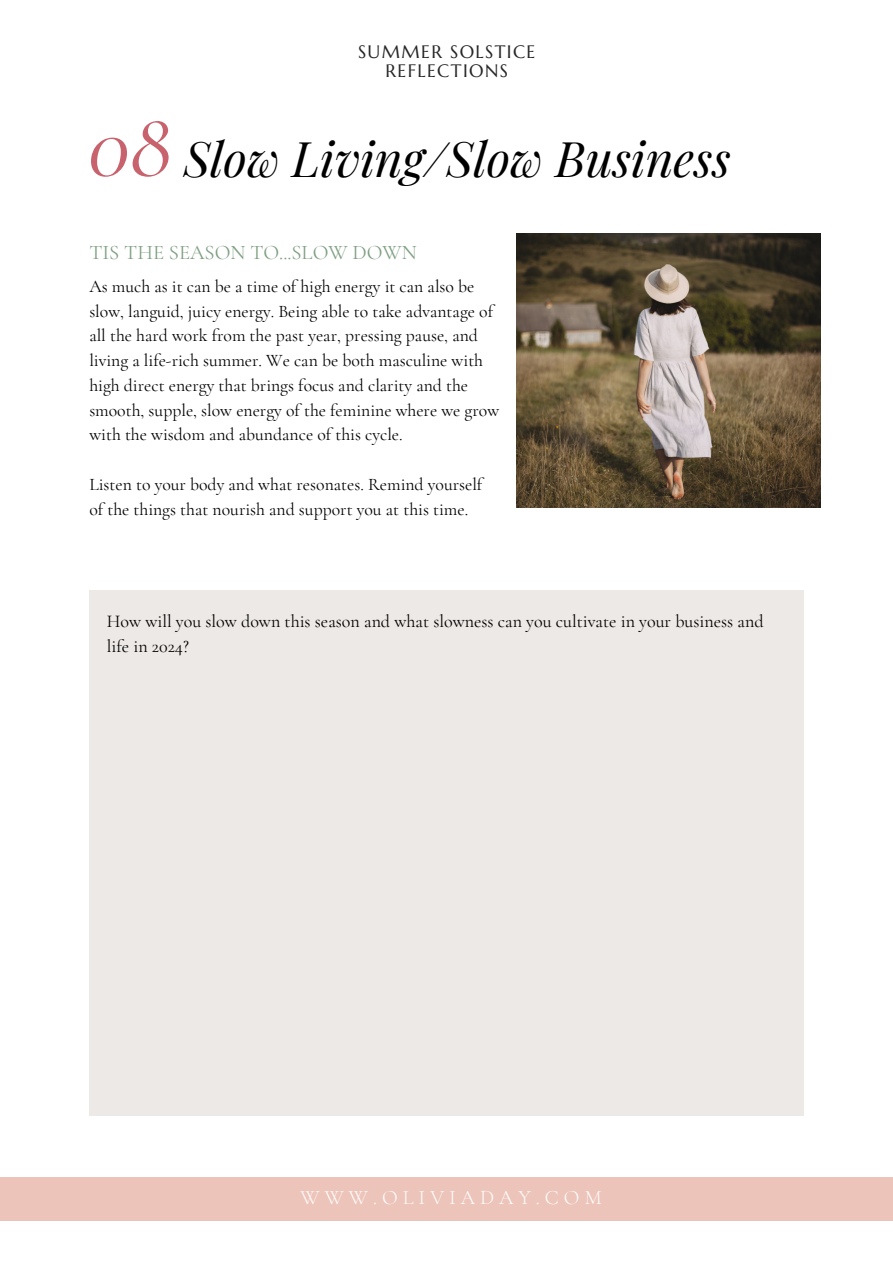
<style>
.page{position:relative;width:893px;height:1264px;background:#fff}
.page>*{position:absolute;margin:0;border:0;box-sizing:border-box;transform-origin:0 0}
.t1{font:italic 94.8px "Cormorant Garamond";color:#c8626d}
.t2{font:italic 48px "Playfair Display";color:#000}
.t3{font:20.7px "Cormorant Garamond";color:#7e9f82}
.t4{font:300 20.4px "Cormorant Garamond";letter-spacing:.245em;color:#fff}
.t5{font:18px/24.8px "Cormorant Garamond";color:#000}
.t6{font:18px/19.2px "Marcellus";letter-spacing:.075em;color:#262626;text-align:center}
.t7{font:17.7px/24.8px "Cormorant Garamond";color:#000}
</style>
<div class="page">
<img style="left:517px;top:233px;width:303px;height:274px">
<div style="left:89px;top:590px;width:715px;height:525px;background:#ede9e6"></div>
<div style="left:0;top:1176px;width:892px;height:44px;background:#edc4ba"></div>
<p class="t6" style="left:358px;top:42px;width:179px">SUMMER SOLSTICE<br>REFLECTIONS</p>
<p class="t1" style="left:88px;top:88px;width:85px">08</p>
<p class="t2" style="left:184px;top:125px;width:548px">Slow Living/Slow Business</p>
<p class="t3" style="left:89px;top:240px;width:329px">TIS THE SEASON TO...SLOW DOWN</p>
<p class="t7" style="left:89px;top:274px;width:411px">As much as it can be a time of high energy it can also be slow, languid, juicy energy. Being able to take advantage of all the hard work from the past year, pressing pause, and living a life-rich summer. We can be both masculine with high direct energy that brings focus and clarity and the smooth, supple, slow energy of the feminine where we grow with the wisdom and abundance of this cycle.</p>
<p class="t7" style="left:89px;top:472px;width:394px">Listen to your body and what resonates. Remind yourself of the things that nourish and support you at this time.</p>
<p class="t5" style="left:107px;top:608px;width:658px">How will you slow down this season and what slowness can you cultivate in your business and life in 2024?</p>
<p class="t4" style="left:300px;top:1184px;width:302px">WWW.OLIVIADAY.COM</p>
</div>
